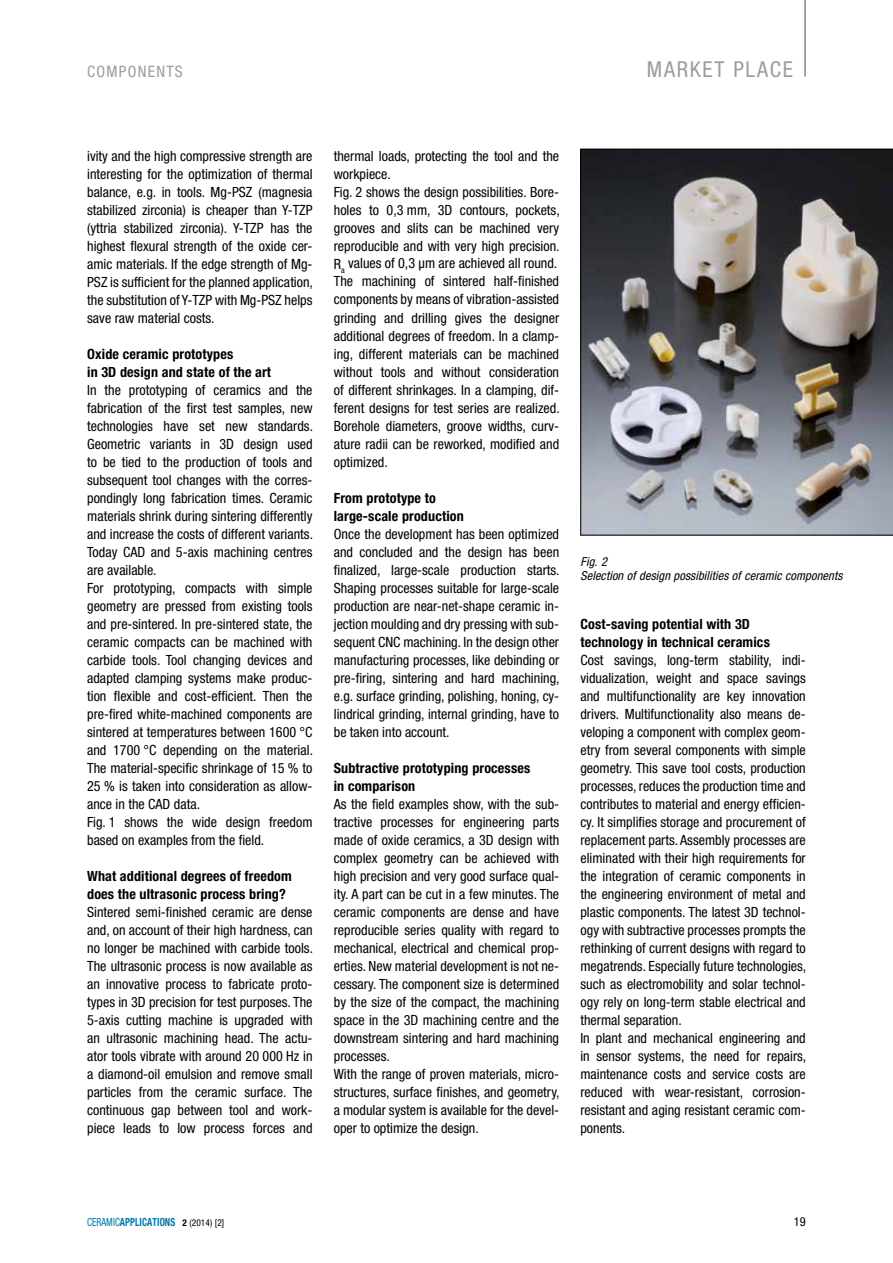
<style>
.page{position:relative;width:893px;height:1263px;background:#fff}
.page>*{position:absolute;margin:0;border:0;box-sizing:border-box;transform-origin:0 0}
.t1{font:condensed 21.9px "Helvetica Neue";letter-spacing:.08em;color:#9c9d9d}
.t2{font:condensed 15.75px "Helvetica Neue";letter-spacing:.08em;color:#9c9d9d}
.t3{font:condensed 14.1px/18px "Helvetica Neue";color:#000}
.t4{font:700 condensed 14.1px/18px "Helvetica Neue";letter-spacing:.01em;color:#000}
.t5{font:italic condensed 12.3px/13.5px "Helvetica Neue";letter-spacing:.01em;color:#000}
.t6{font:condensed 12.3px "Helvetica Neue";color:#000}
.t7{font:700 condensed 11.25px "Helvetica Neue";letter-spacing:.01em;color:#0077ae;scale:.83 1}
.s1{font-weight:400}
.s2{font-size:9.3px;color:#000}
.s3{font-weight:400;font-size:9.3px;color:#000}
</style>
<div class="page">
<hr style="left:804px;top:0;width:2px;height:77px;background:#878786">
<img style="left:580px;top:149px;width:313px;height:386px">
<p class="t2" style="left:87px;top:62px;width:97px">COMPONENTS</p>
<h1 class="t1" style="left:647px;top:57px;width:148px">MARKET PLACE</h1>
<p class="t3" style="left:87px;top:147px;width:227px;text-align:justify">ivity and the high compressive strength are interesting for the optimization of thermal balance, e.g. in tools. Mg-PSZ (magnesia stabilized zirconia) is cheaper than Y-TZP (yttria stabilized zirconia). Y-TZP has the highest flexural strength of the oxide cer&shy;amic materials. If the edge strength of Mg-PSZ is sufficient for the planned application, the substitution of Y-TZP with Mg-PSZ helps save raw material costs.</p>
<p class="t4" style="left:87px;top:345px;width:185px">Oxide ceramic prototypes<br>in 3D design and state of the art</p>
<p class="t3" style="left:87px;top:381px;width:227px">In the prototyping of ceramics and the fabrication of the first test samples, new technologies have set new standards.<br>Geometric variants in 3D design used to be tied to the production of tools and subsequent tool changes with the corres&shy;pondingly long fabrication times. Ceramic materials shrink during sintering differently and increase the costs of different variants.<br>Today CAD and 5-axis machining centres are available.<br>For prototyping, compacts with simple geometry are pressed from existing tools and pre-sintered. In pre-sintered state, the ceramic compacts can be machined with carbide tools. Tool changing devices and adapted clamping systems make produc&shy;tion flexible and cost-efficient. Then the pre-fired white-machined components are sintered at temperatures between 1600 °C and 1700 °C depending on the material.<br>The material-specific shrinkage of 15 % to 25 % is taken into consideration as allow&shy;ance in the CAD data.<br>Fig. 1 shows the wide design freedom based on examples from the field.</p>
<p class="t4" style="left:87px;top:867px;width:206px">What additional degrees of freedom does the ultrasonic process bring?</p>
<p class="t3" style="left:87px;top:903px;width:227px;text-align:justify">Sintered semi-finished ceramic are dense and, on account of their high hardness, can no longer be machined with carbide tools.<br>The ultrasonic process is now available as an innovative process to fabricate proto&shy;types in 3D precision for test purposes. The 5-axis cutting machine is upgraded with an ultrasonic machining head. The actu&shy;ator tools vibrate with around 20 000 Hz in a diamond-oil emulsion and remove small particles from the ceramic surface. The continuous gap between tool and work&shy;piece leads to low process forces and</p>
<p class="t3" style="left:334px;top:147px;width:227px">thermal loads, protecting the tool and the workpiece.<br>Fig. 2 shows the design possibilities. Bore&shy;holes to 0,3 mm, 3D contours, pockets, grooves and slits can be machined very reproducible and with very high precision.<br>R<sub>a</sub> values of 0,3 µm are achieved all round.<br>The machining of sintered half-finished components by means of vibration-assisted grinding and drilling gives the designer additional degrees of freedom. In a clamp&shy;ing, different materials can be machined without tools and without consideration of different shrinkages. In a clamping, dif&shy;ferent designs for test series are realized.<br>Borehole diameters, groove widths, curv&shy;ature radii can be reworked, modified and optimized.</p>
<p class="t4" style="left:334px;top:488px;width:132px">From prototype to large-scale production</p>
<p class="t3" style="left:334px;top:524px;width:227px;text-align:justify">Once the development has been optimized and concluded and the design has been finalized, large-scale production starts.<br>Shaping processes suitable for large-scale production are near-net-shape ceramic in&shy;jection moulding and dry pressing with sub&shy;sequent CNC machining. In the design other manufacturing processes, like debinding or pre-firing, sintering and hard machining, e.g. surface grinding, polishing, honing, cy&shy;lindrical grinding, internal grinding, have to be taken into account.</p>
<p class="t4" style="left:334px;top:758px;width:198px">Subtractive prototyping processes in comparison</p>
<p class="t3" style="left:334px;top:795px;width:227px">As the field examples show, with the sub&shy;tractive processes for engineering parts made of oxide ceramics, a 3D design with complex geometry can be achieved with high precision and very good surface qual&shy;ity. A part can be cut in a few minutes. The ceramic components are dense and have reproducible series quality with regard to mechanical, electrical and chemical prop&shy;erties. New material development is not ne&shy;cessary. The component size is determined by the size of the compact, the machining space in the 3D machining centre and the downstream sintering and hard machining processes.<br>With the range of proven materials, micro&shy;structures, surface finishes, and geometry, a modular system is available for the devel&shy;oper to optimize the design.</p>
<p class="t5" style="left:580px;top:555px;width:264px">Fig. 2<br>Selection of design possibilities of ceramic components</p>
<p class="t4" style="left:580px;top:614px;width:191px">Cost-saving potential with 3D technology in technical ceramics</p>
<p class="t3" style="left:580px;top:650px;width:227px">Cost savings, long-term stability, indi&shy;vidualization, weight and space savings and multifunctionality are key innovation drivers. Multifunctionality also means de&shy;veloping a component with complex geom&shy;etry from several components with simple geometry. This save tool costs, production processes, reduces the production time and contributes to material and energy efficien&shy;cy. It simplifies storage and procurement of replacement parts. Assembly processes are eliminated with their high requirements for the integration of ceramic components in the engineering environment of metal and plastic components. The latest 3D technol&shy;ogy with subtractive processes prompts the rethinking of current designs with regard to megatrends. Especially future technologies, such as electromobility and solar technol&shy;ogy rely on long-term stable electrical and thermal separation.<br>In plant and mechanical engineering and in sensor systems, the need for repairs, maintenance costs and service costs are reduced with wear-resistant, corrosion&shy;resistant and aging resistant ceramic com&shy;ponents.</p>
<p class="t7" style="left:87px;top:1215px;width:167px"><span class="s1">CERAMIC</span>APPLICATIONS <span class="s2">2</span> <span class="s3">(2014) [2]</span></p>
<p class="t6" style="left:794px;top:1214px;width:14px">19</p>
</div>
